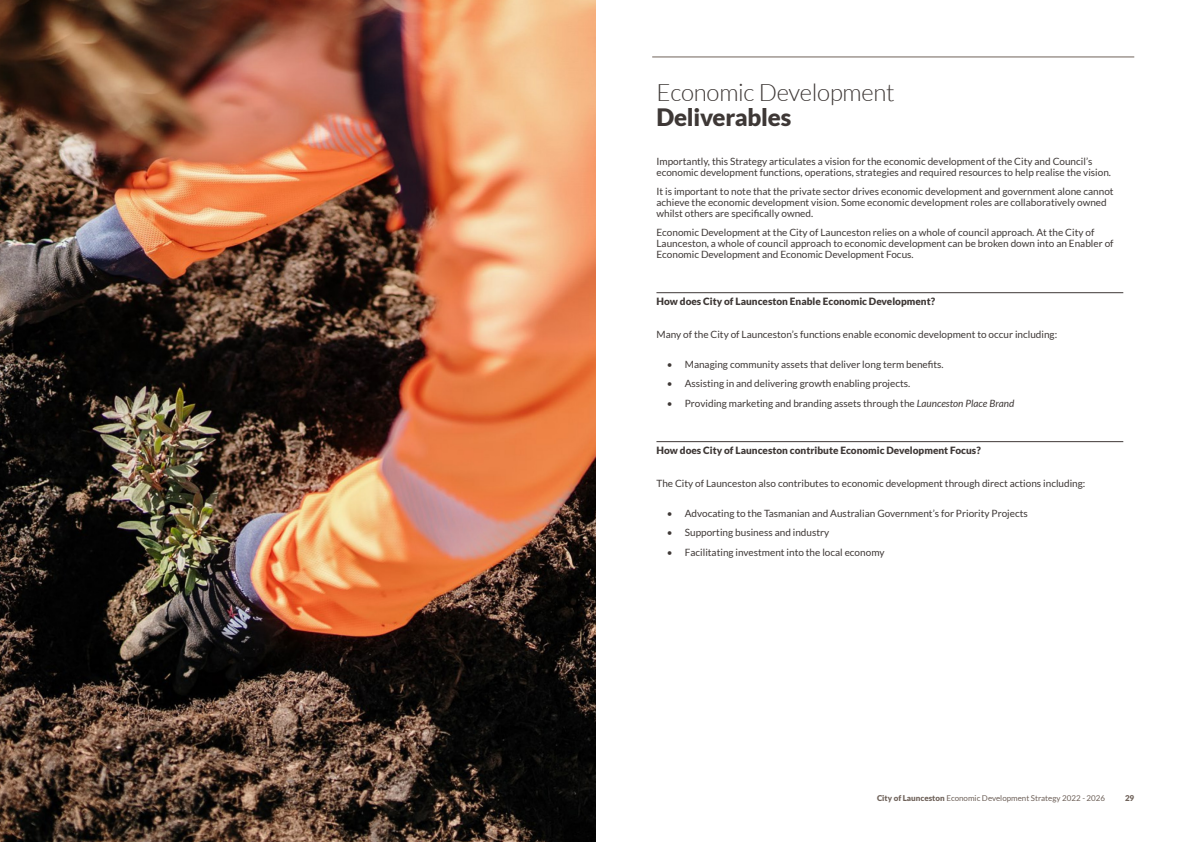
<style>
.page{position:relative;width:1191px;height:842px;background:#fff}
.page>*{position:absolute;margin:0;border:0;box-sizing:border-box;transform-origin:0 0}
.TITLE_1__TOC{font:300 24px "Lato";letter-spacing:-.01em;color:#3e3836}
.TITLE_1__TOC-2{font:900 24px "Lato";letter-spacing:-.01em;color:#3e3836}
.BODY{font:10px/10.8px "Lato";color:#3e3836}
.HEAD_3{font:900 10px "Lato";color:#3e3836}
.t1{font:8px "Lato";color:#6f625a}
.t2{font:900 8px "Lato";color:#6f625a}
.s1{font-style:italic}
.s2{font-weight:900}
</style>
<div class="page">
<hr style="left:652px;top:57px;width:482px;height:1px;background:#6f625a">
<hr style="left:656px;top:292px;width:467px;height:1px;background:#3e3836">
<hr style="left:656px;top:441px;width:467px;height:1px;background:#3e3836">
<img style="left:0;top:0;width:595px;height:842px">
<p class="TITLE_1__TOC" style="left:656px;top:80px;width:240px">Economic Development</p>
<p class="TITLE_1__TOC-2" style="left:656px;top:103px;width:136px">Deliverables</p>
<p class="BODY" style="left:656px;top:156px;width:456px">Importantly, this Strategy articulates a vision for the economic development of the City and Council’s economic development functions, operations, strategies and required resources to help realise the vision.</p>
<p class="BODY" style="left:656px;top:186px;width:459px">It is important to note that the private sector drives economic development and government alone cannot achieve the economic development vision. Some economic development roles are collaboratively owned whilst others are specifically owned.</p>
<p class="BODY" style="left:656px;top:227px;width:459px">Economic Development at the City of Launceston relies on a whole of council approach. At the City of<br>Launceston, a whole of council approach to economic development can be broken down into an Enabler of<br>Economic Development and Economic Development Focus.</p>
<p class="HEAD_3" style="left:656px;top:295px;width:280px">How does City of Launceston Enable Economic Development?</p>
<p class="BODY" style="left:656px;top:329px;width:402px">Many of the City of Launceston’s functions enable economic development to occur including:</p>
<p class="BODY" style="left:667px;top:359px;width:278px">• Managing community assets that deliver long term benefits.</p>
<p class="BODY" style="left:667px;top:378px;width:245px">• Assisting in and delivering growth enabling projects.</p>
<p class="BODY" style="left:667px;top:398px;width:349px">• Providing marketing and branding assets through the <span class="s1">Launceston Place Brand</span></p>
<p class="HEAD_3" style="left:656px;top:444px;width:326px">How does City of Launceston contribute Economic Development Focus?</p>
<p class="BODY" style="left:656px;top:478px;width:430px">The City of Launceston also contributes to economic development through direct actions including:</p>
<p class="BODY" style="left:667px;top:508px;width:362px">• Advocating to the Tasmanian and Australian Government’s for Priority Projects</p>
<p class="BODY" style="left:667px;top:527px;width:164px">• Supporting business and industry</p>
<p class="BODY" style="left:667px;top:547px;width:219px">• Facilitating investment into the local economy</p>
<p class="t1" style="left:877px;top:793px;width:230px"><span class="s2">City of Launceston</span> Economic Development Strategy 2022 - 2026</p>
<p class="t2" style="left:1125px;top:793px;width:11px">29</p>
</div>
